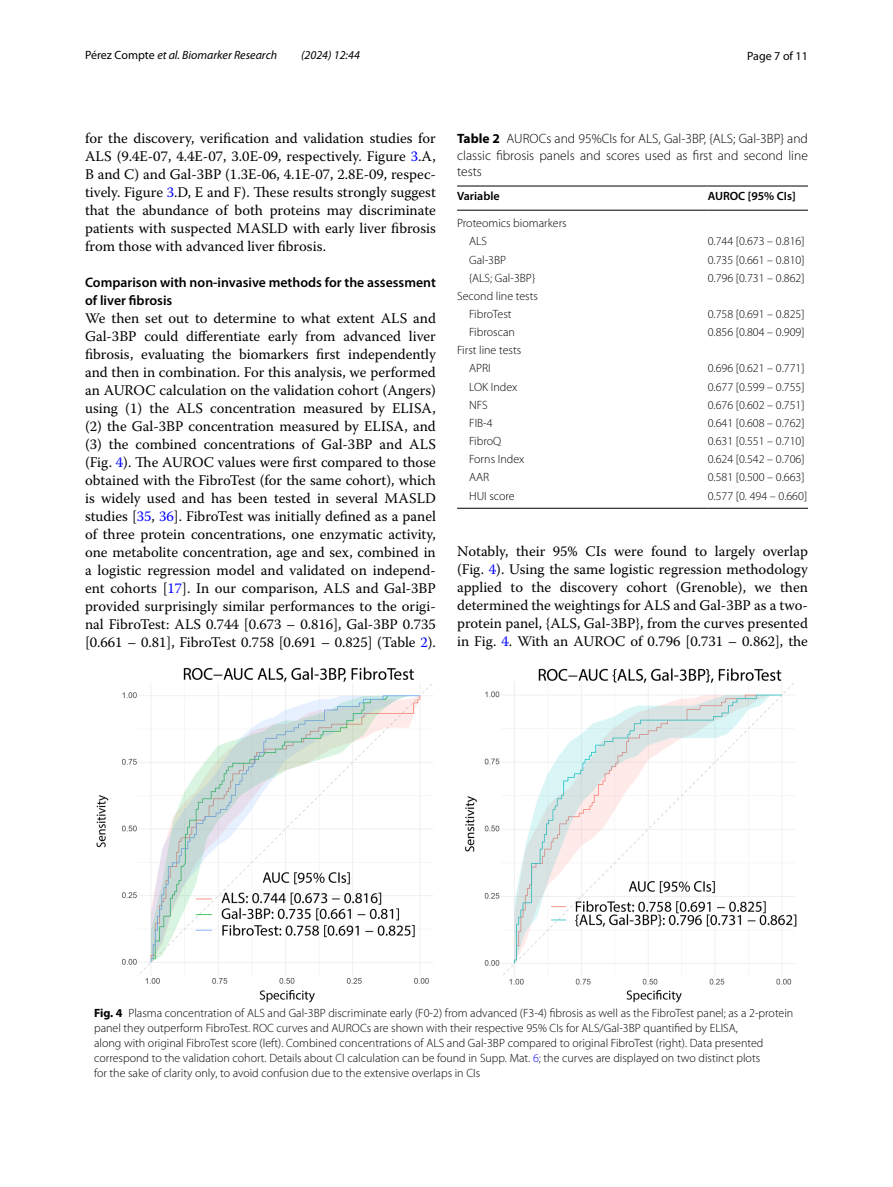
<style>
.page{position:relative;width:893px;height:1187px;background:#fff}
.page>*{position:absolute;margin:0;border:0;box-sizing:border-box;transform-origin:0 0}
.t1{font:14.7px/18px "Warnock Pro";color:#000;text-align:justify}
.t2{font:600 13.8px/18px "Myriad Pro";color:#000}
.t3{font:300 13.5px/16.5px "Myriad Pro";color:#000;text-align:justify}
.t4{font:300 12px/15px "Myriad Pro";color:#000}
.t5{font:italic 12px "Myriad Pro";color:#000}
.t6{font:600 12px "Myriad Pro";color:#000}
.t7{font:12px "Myriad Pro";color:#000}
.s1{font-style:normal}
.s2{color:#00f}
.s3{font-weight:700}
</style>
<div class="page">
<img style="left:96px;top:667px;width:701px;height:334px">
<hr style="left:457px;top:186px;width:251px;height:1px;background:#000">
<hr style="left:457px;top:210px;width:251px;height:1px;background:#000">
<hr style="left:708px;top:186px;width:100px;height:1px;background:#000">
<hr style="left:708px;top:210px;width:100px;height:1px;background:#000">
<hr style="left:457px;top:508px;width:251px;height:1px;background:#000">
<hr style="left:708px;top:508px;width:100px;height:1px;background:#000">
<p class="t5" style="left:85px;top:48px;width:194px"><span class="s1">Pérez Compte</span> et al. Biomarker Research</p>
<p class="t5" style="left:301px;top:48px;width:60px">(2024) 12:44</p>
<p class="t7" style="left:747px;top:48px;width:62px">Page 7 of 11</p>
<p class="t1" style="left:85px;top:128px;width:352px">for the discovery, verification and validation studies for ALS (9.4E-07, 4.4E-07, 3.0E-09, respectively. Figure <span class="s2">3</span>.A, B and C) and Gal-3BP (1.3E-06, 4.1E-07, 2.8E-09, respec&shy;tively. Figure <span class="s2">3</span>.D, E and F). These results strongly suggest that the abundance of both proteins may discriminate patients with suspected MASLD with early liver fibrosis from those with advanced liver fibrosis.</p>
<p class="t2" style="left:85px;top:273px;width:352px">Comparison with non‑invasive methods for the assessment of liver fibrosis</p>
<p class="t1" style="left:85px;top:308px;width:352px">We then set out to determine to what extent ALS and Gal-3BP could differentiate early from advanced liver fibrosis, evaluating the biomarkers first independently and then in combination. For this analysis, we performed an AUROC calculation on the validation cohort (Angers) using (1) the ALS concentration measured by ELISA, (2) the Gal-3BP concentration measured by ELISA, and (3) the combined concentrations of Gal-3BP and ALS (Fig. <span class="s2">4</span>). The AUROC values were first compared to those obtained with the FibroTest (for the same cohort), which is widely used and has been tested in several MASLD studies [<span class="s2">35</span>, <span class="s2">36</span>]. FibroTest was initially defined as a panel of three protein concentrations, one enzymatic activity, one metabolite concentration, age and sex, combined in a logistic regression model and validated on independ&shy;ent cohorts [<span class="s2">17</span>]. In our comparison, ALS and Gal-3BP provided surprisingly similar performances to the origi&shy;nal FibroTest: ALS 0.744 [0.673 – 0.816], Gal-3BP 0.735 [0.661 – 0.81], FibroTest 0.758 [0.691 – 0.825] (Table <span class="s2">2</span>).</p>
<p class="t3" style="left:457px;top:130px;width:352px"><span class="s3">Table 2</span> AUROCs and 95%CIs for ALS, Gal-3BP, {ALS; Gal-3BP} and classic fibrosis panels and scores used as first and second line tests</p>
<p class="t6" style="left:457px;top:189px;width:44px">Variable</p>
<p class="t6" style="left:708px;top:189px;width:89px">AUROC [95% CIs]</p>
<p class="t4" style="left:469px;top:214px;width:99px;line-height:18.1px;text-indent:-12px">Proteomics biomarkers<br>ALS</p>
<p class="t4" style="left:708px;top:234px;width:98px">0.744 [0.673 – 0.816]</p>
<p class="t4" style="left:469px;top:252px;width:39px">Gal-3BP</p>
<p class="t4" style="left:708px;top:252px;width:98px">0.735 [0.661 – 0.810]</p>
<p class="t4" style="left:469px;top:270px;width:68px">{ALS; Gal-3BP}</p>
<p class="t4" style="left:708px;top:270px;width:98px">0.796 [0.731 – 0.862]</p>
<p class="t4" style="left:469px;top:287px;width:70px;line-height:18.1px;text-indent:-12px">Second line tests<br>FibroTest</p>
<p class="t4" style="left:708px;top:307px;width:98px">0.758 [0.691 – 0.825]</p>
<p class="t4" style="left:469px;top:325px;width:47px">Fibroscan</p>
<p class="t4" style="left:708px;top:325px;width:98px">0.856 [0.804 – 0.909]</p>
<p class="t4" style="left:469px;top:341px;width:54px;line-height:18.1px;text-indent:-12px">First line tests<br>APRI</p>
<p class="t4" style="left:708px;top:361px;width:98px">0.696 [0.621 – 0.771]</p>
<p class="t4" style="left:469px;top:379px;width:50px">LOK Index</p>
<p class="t4" style="left:708px;top:379px;width:98px">0.677 [0.599 – 0.755]</p>
<p class="t4" style="left:469px;top:397px;width:20px">NFS</p>
<p class="t4" style="left:708px;top:397px;width:98px">0.676 [0.602 – 0.751]</p>
<p class="t4" style="left:469px;top:415px;width:25px">FIB-4</p>
<p class="t4" style="left:708px;top:415px;width:98px">0.641 [0.608 – 0.762]</p>
<p class="t4" style="left:469px;top:434px;width:34px">FibroQ</p>
<p class="t4" style="left:708px;top:434px;width:98px">0.631 [0.551 – 0.710]</p>
<p class="t4" style="left:469px;top:452px;width:57px">Forns Index</p>
<p class="t4" style="left:708px;top:452px;width:98px">0.624 [0.542 – 0.706]</p>
<p class="t4" style="left:469px;top:470px;width:22px">AAR</p>
<p class="t4" style="left:708px;top:470px;width:98px">0.581 [0.500 – 0.663]</p>
<p class="t4" style="left:469px;top:488px;width:47px">HUI score</p>
<p class="t4" style="left:708px;top:488px;width:101px">0.577 [0. 494 – 0.660]</p>
<p class="t1" style="left:457px;top:542px;width:352px">Notably, their 95% CIs were found to largely overlap (Fig. <span class="s2">4</span>). Using the same logistic regression methodology applied to the discovery cohort (Grenoble), we then determined the weightings for ALS and Gal-3BP as a two&shy;protein panel, {ALS, Gal-3BP}, from the curves presented in Fig. <span class="s2">4</span>. With an AUROC of 0.796 [0.731 – 0.862], the</p>
<p class="t4" style="left:94px;top:1005px;width:701px"><span class="s3">Fig. 4</span> Plasma concentration of ALS and Gal-3BP discriminate early (F0-2) from advanced (F3-4) fibrosis as well as the FibroTest panel; as a 2-protein panel they outperform FibroTest. ROC curves and AUROCs are shown with their respective 95% CIs for ALS/Gal-3BP quantified by ELISA,<br>along with original FibroTest score (left). Combined concentrations of ALS and Gal-3BP compared to original FibroTest (right). Data presented correspond to the validation cohort. Details about CI calculation can be found in Supp. Mat. <span class="s2">6</span>; the curves are displayed on two distinct plots<br>for the sake of clarity only, to avoid confusion due to the extensive overlaps in CIs</p>
</div>
